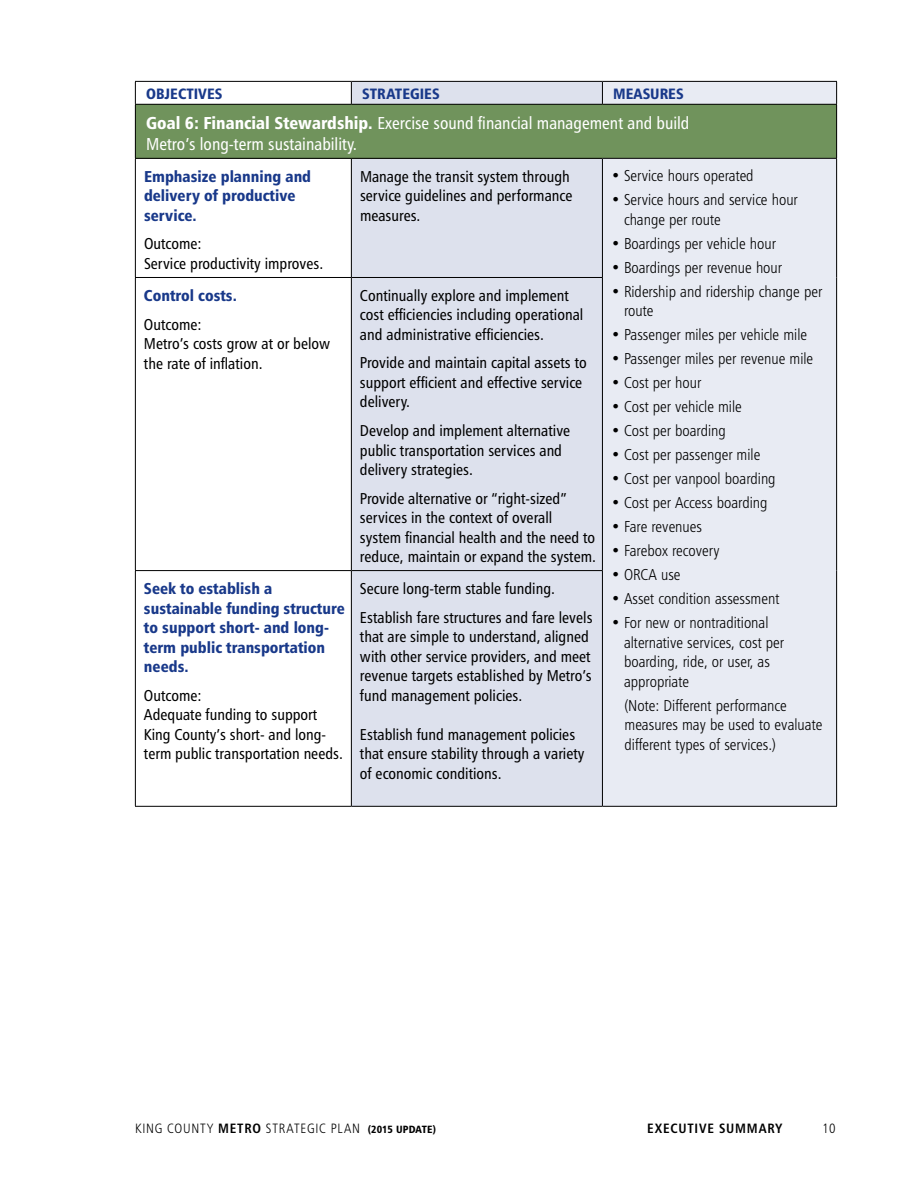
<style>
.page{position:relative;width:918px;height:1188px;background:#fff}
.page>*{position:absolute;margin:0;border:0;box-sizing:border-box;transform-origin:0 0}
.t1{font:17.25px/20.7px "Humanist 777 BT Roman Condensed B";color:#fff}
.t2{font:15.75px/19.5px "Humanist 777 BT Roman Condensed B";color:#000}
.t3{font:15.75px/19.5px "Humanist 777 BT Light Condensed B";color:#000}
.t4{font:15.75px/19.5px "Humanist 777 BT Black Condensed B";color:#19398a}
.t5{font:15px "Humanist 777 BT Black Condensed B";color:#19398a}
.t6{font:13.5px "Humanist 777 BT Light Condensed B";letter-spacing:.06em;color:#000}
.t7{font:13.5px "Humanist 777 BT Bold Condensed B";letter-spacing:.06em;color:#000}
.s1{font-family:"Humanist 777 BT Black Condensed B"}
.s2{font-family:"Humanist 777 BT Bold Condensed B"}
.s3{font-family:"Humanist 777 BT Black Condensed B";font-size:10.5px}
</style>
<div class="page">
<div style="left:352px;top:82px;width:250px;height:724px;background:#dde1ed"></div>
<div style="left:602px;top:81px;width:235px;height:23px;background:#e8ebf3"></div>
<div style="left:135px;top:104px;width:702px;height:54px;background:#70935c"></div>
<div style="left:602px;top:158px;width:235px;height:648px;background:#e8ebf3"></div>
<svg style="left:351px;top:82px;width:1px;height:22px"></svg>
<svg style="left:602px;top:82px;width:1px;height:22px"></svg>
<hr style="left:135px;top:105px;width:1px;height:53px;background:#000">
<hr style="left:836px;top:105px;width:1px;height:53px;background:#000">
<hr style="left:135px;top:158px;width:216px;height:1px;background:#000">
<hr style="left:135px;top:159px;width:1px;height:118px;background:#000">
<hr style="left:351px;top:158px;width:251px;height:1px;background:#000">
<hr style="left:351px;top:159px;width:1px;height:118px;background:#000">
<hr style="left:602px;top:158px;width:235px;height:1px;background:#000">
<hr style="left:602px;top:159px;width:1px;height:118px;background:#000">
<hr style="left:836px;top:159px;width:1px;height:118px;background:#000">
<hr style="left:135px;top:277px;width:216px;height:1px;background:#000">
<hr style="left:135px;top:278px;width:1px;height:292px;background:#000">
<hr style="left:351px;top:277px;width:252px;height:1px;background:#000">
<hr style="left:351px;top:278px;width:1px;height:292px;background:#000">
<hr style="left:602px;top:278px;width:1px;height:292px;background:#000">
<hr style="left:836px;top:277px;width:1px;height:294px;background:#000">
<hr style="left:135px;top:570px;width:216px;height:1px;background:#000">
<hr style="left:135px;top:571px;width:1px;height:235px;background:#000">
<hr style="left:351px;top:570px;width:252px;height:1px;background:#000">
<hr style="left:351px;top:571px;width:1px;height:235px;background:#000">
<hr style="left:602px;top:571px;width:1px;height:235px;background:#000">
<hr style="left:836px;top:571px;width:1px;height:235px;background:#000">
<hr style="left:135px;top:81px;width:216px;height:1px;background:#000">
<svg style="left:135px;top:82px;width:1px;height:22px"></svg>
<hr style="left:351px;top:81px;width:251px;height:1px;background:#000">
<hr style="left:602px;top:81px;width:235px;height:1px;background:#000">
<svg style="left:836px;top:82px;width:1px;height:22px"></svg>
<hr style="left:135px;top:104px;width:216px;height:1px;background:#000">
<hr style="left:351px;top:104px;width:251px;height:1px;background:#000">
<hr style="left:602px;top:104px;width:235px;height:1px;background:#000">
<hr style="left:135px;top:806px;width:216px;height:1px;background:#000">
<hr style="left:351px;top:806px;width:251px;height:1px;background:#000">
<hr style="left:602px;top:806px;width:235px;height:1px;background:#000">
<p class="t5" style="left:146px;top:84px;width:78px">OBJECTIVES</p>
<p class="t5" style="left:362px;top:84px;width:79px">STRATEGIES</p>
<p class="t5" style="left:613px;top:84px;width:72px">MEASURES</p>
<p class="t1" style="left:146px;top:112px;width:545px"><span class="s1">Goal 6: Financial Stewardship.</span> Exercise sound financial management and build<br>Metro’s long-term sustainability.</p>
<p class="t4" style="left:144px;top:166px;width:169px">Emphasize planning and delivery of productive service.</p>
<p class="t2" style="left:144px;top:234px;width:181px">Outcome:<br>Service productivity improves.</p>
<p class="t2" style="left:360px;top:166px;width:214px">Manage the transit system through service guidelines and performance measures.</p>
<p class="t3" style="left:611px;top:166px;width:144px">• Service hours operated</p>
<p class="t3" style="left:624px;top:190px;width:175px;text-indent:-13px">• Service hours and service hour change per route</p>
<p class="t3" style="left:611px;top:233px;width:166px">• Boardings per vehicle hour</p>
<p class="t3" style="left:611px;top:257px;width:172px">• Boardings per revenue hour</p>
<p class="t3" style="left:624px;top:281px;width:200px;text-indent:-13px">• Ridership and ridership change per route</p>
<p class="t3" style="left:611px;top:325px;width:198px">• Passenger miles per vehicle mile</p>
<p class="t3" style="left:611px;top:349px;width:204px">• Passenger miles per revenue mile</p>
<p class="t3" style="left:611px;top:373px;width:92px">• Cost per hour</p>
<p class="t3" style="left:611px;top:397px;width:132px">• Cost per vehicle mile</p>
<p class="t3" style="left:611px;top:421px;width:116px">• Cost per boarding</p>
<p class="t3" style="left:611px;top:445px;width:151px">• Cost per passenger mile</p>
<p class="t3" style="left:611px;top:469px;width:166px">• Cost per vanpool boarding</p>
<p class="t3" style="left:611px;top:493px;width:158px">• Cost per Access boarding</p>
<p class="t3" style="left:611px;top:517px;width:93px">• Fare revenues</p>
<p class="t3" style="left:611px;top:541px;width:110px">• Farebox recovery</p>
<p class="t3" style="left:611px;top:565px;width:71px">• ORCA use</p>
<p class="t3" style="left:611px;top:589px;width:170px">• Asset condition assessment</p>
<p class="t3" style="left:624px;top:613px;width:161px;text-indent:-13px">• For new or nontraditional alternative services, cost per boarding, ride, or user, as appropriate</p>
<p class="t3" style="left:625px;top:695px;width:199px">(Note: Different performance measures may be used to evaluate different types of services.)</p>
<p class="t4" style="left:144px;top:285px;width:94px">Control costs.</p>
<p class="t2" style="left:144px;top:314px;width:188px">Outcome:<br>Metro’s costs grow at or below the rate of inflation.</p>
<p class="t2" style="left:360px;top:285px;width:225px">Continually explore and implement cost efficiencies including operational and administrative efficiencies.</p>
<p class="t2" style="left:360px;top:353px;width:228px">Provide and maintain capital assets to support efficient and effective service delivery.</p>
<p class="t2" style="left:360px;top:420px;width:212px">Develop and implement alternative public transportation services and delivery strategies.</p>
<p class="t2" style="left:360px;top:488px;width:237px">Provide alternative or “right-sized” services in the context of overall system financial health and the need to reduce, maintain or expand the system.</p>
<p class="t2" style="left:360px;top:574px;width:234px;line-height:28.5px">Secure long-term stable funding.<br>Establish fare structures and fare levels</p>
<p class="t2" style="left:360px;top:627px;width:233px">that are simple to understand, aligned with other service providers, and meet revenue targets established by Metro’s fund management policies.</p>
<p class="t2" style="left:360px;top:724px;width:226px">Establish fund management policies that ensure stability through a variety of economic conditions.</p>
<p class="t4" style="left:144px;top:578px;width:202px">Seek to establish a sustainable funding structure to support short- and long&shy;term public transportation needs.</p>
<p class="t2" style="left:144px;top:685px;width:200px">Outcome:<br>Adequate funding to support<br>King County’s short- and long&shy;term public transportation needs.</p>
<p class="t6" style="left:135px;top:1120px;width:302px">KING COUNTY <span class="s2">METRO</span> STRATEGIC PLAN <span class="s3">(2015 UPDATE)</span></p>
<p class="t7" style="left:647px;top:1120px;width:137px">EXECUTIVE SUMMARY</p>
<p class="t6" style="left:822px;top:1120px;width:15px">10</p>
</div>
